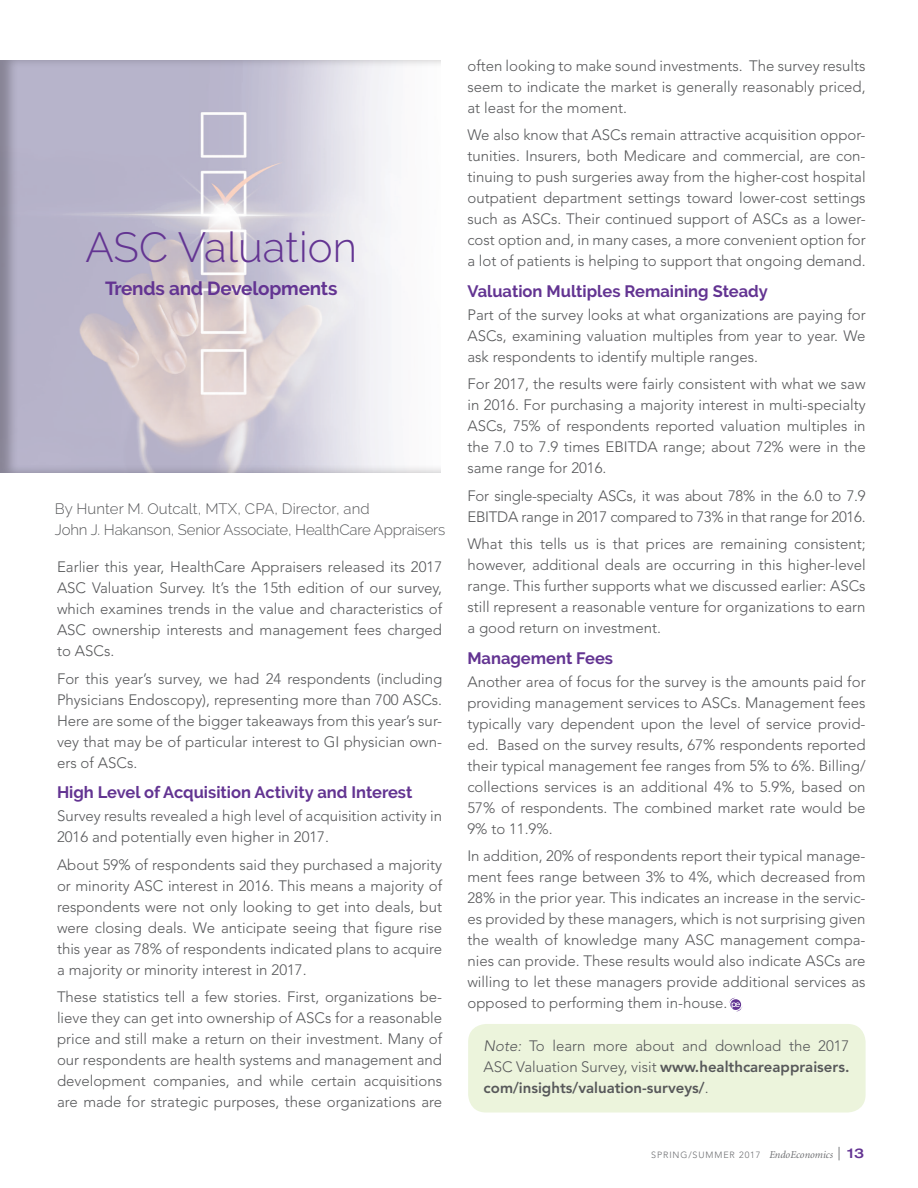
<style>
.page{position:relative;width:918px;height:1188px;background:#fff}
.page>*{position:absolute;margin:0;border:0;box-sizing:border-box;transform-origin:0 0}
.t1{font:300 42px "Raleway";letter-spacing:.005em;color:#633492}
.t2{font:700 18.9px "Raleway";letter-spacing:-.01em;color:#633492}
.t3{font:700 16.5px "Raleway";color:#633492}
.t4{font:300 15px/21px "Avenir";color:#57585a;text-align:justify}
.t5{font:300 15px/21px "Raleway";letter-spacing:-.01em;color:#57585a}
.t6{font:300 9px "Avenir";letter-spacing:.1em;color:#6c6d70}
.s1{font-style:italic}
.s2{font-weight:800}
.s3{font-family:"Minion";font-weight:400;font-style:italic;font-size:10.5px}
.s4{font-family:"Minion";font-weight:400;font-size:13.5px}
.s5{font-family:"Helvetica Neue";font-weight:500;font-stretch:expanded;font-size:13.5px;color:#633492}
</style>
<div class="page">
<div style="left:468px;top:1024px;width:398px;height:89px;background:#ecf4dc;border-radius:18px"></div>
<div style="left:0;top:57px;width:441px;height:417px;background:#231f20;opacity:.3"></div>
<svg style="left:729px;top:998px;width:13px;height:13px"></svg>
<p class="t1" style="left:85px;top:222px;width:273px">ASC Valuation</p>
<p class="t2" style="left:105px;top:277px;width:234px">Trends and Developments</p>
<p class="t5" style="left:55px;top:498px;width:392px">By Hunter M. Outcalt, MTX, CPA, Director, and<br>John J. Hakanson, Senior Associate, HealthCare Appraisers</p>
<p class="t4" style="left:57px;top:556px;width:387px">Earlier this year, HealthCare Appraisers released its 2017<br>ASC Valuation Survey. It’s the 15th edition of our survey, which examines trends in the value and characteristics of ASC ownership interests and management fees charged to ASCs.</p>
<p class="t4" style="left:57px;top:668px;width:387px">For this year’s survey, we had 24 respondents (including Physicians Endoscopy), representing more than 700 ASCs.<br>Here are some of the bigger takeaways from this year’s sur&shy;vey that may be of particular interest to GI physician own&shy;ers of ASCs.</p>
<p class="t3" style="left:57px;top:783px;width:357px">High Level of Acquisition Activity and Interest</p>
<p class="t4" style="left:57px;top:806px;width:387px">Survey results revealed a high level of acquisition activity in<br>2016 and potentially even higher in 2017.</p>
<p class="t4" style="left:57px;top:854px;width:387px">About 59% of respondents said they purchased a majority or minority ASC interest in 2016. This means a majority of respondents were not only looking to get into deals, but were closing deals. We anticipate seeing that figure rise this year as 78% of respondents indicated plans to acquire a majority or minority interest in 2017.</p>
<p class="t4" style="left:57px;top:986px;width:387px">These statistics tell a few stories. First, organizations be&shy;lieve they can get into ownership of ASCs for a reasonable price and still make a return on their investment. Many of our respondents are health systems and management and development companies, and while certain acquisitions are made for strategic purposes, these organizations are</p>
<p class="t4" style="left:467px;top:55px;width:400px">often looking to make sound investments. The survey results seem to indicate the market is generally reasonably priced, at least for the moment.</p>
<p class="t4" style="left:467px;top:125px;width:400px">We also know that ASCs remain attractive acquisition oppor&shy;tunities. Insurers, both Medicare and commercial, are con&shy;tinuing to push surgeries away from the higher-cost hospital outpatient department settings toward lower-cost settings such as ASCs. Their continued support of ASCs as a lower&shy;cost option and, in many cases, a more convenient option for a lot of patients is helping to support that ongoing demand.</p>
<p class="t3" style="left:467px;top:282px;width:302px">Valuation Multiples Remaining Steady</p>
<p class="t4" style="left:467px;top:304px;width:400px">Part of the survey looks at what organizations are paying for ASCs, examining valuation multiples from year to year. We ask respondents to identify multiple ranges.</p>
<p class="t4" style="left:467px;top:374px;width:400px">For 2017, the results were fairly consistent with what we saw in 2016. For purchasing a majority interest in multi-specialty ASCs, 75% of respondents reported valuation multiples in the 7.0 to 7.9 times EBITDA range; about 72% were in the same range for 2016.</p>
<p class="t4" style="left:467px;top:485px;width:400px">For single-specialty ASCs, it was about 78% in the 6.0 to 7.9<br>EBITDA range in 2017 compared to 73% in that range for 2016.</p>
<p class="t4" style="left:467px;top:534px;width:400px">What this tells us is that prices are remaining consistent; however, additional deals are occurring in this higher-level range. This further supports what we discussed earlier: ASCs still represent a reasonable venture for organizations to earn a good return on investment.</p>
<p class="t3" style="left:467px;top:649px;width:147px">Management Fees</p>
<p class="t4" style="left:467px;top:671px;width:400px">Another area of focus for the survey is the amounts paid for providing management services to ASCs. Management fees typically vary dependent upon the level of service provid&shy;ed. Based on the survey results, 67% respondents reported their typical management fee ranges from 5% to 6%. Billing/ collections services is an additional 4% to 5.9%, based on 57% of respondents. The combined market rate would be 9% to 11.9%.</p>
<p class="t4" style="left:467px;top:846px;width:400px">In addition, 20% of respondents report their typical manage&shy;ment fees range between 3% to 4%, which decreased from 28% in the prior year. This indicates an increase in the servic&shy;es provided by these managers, which is not surprising given the wealth of knowledge many ASC management compa&shy;nies can provide. These results would also indicate ASCs are willing to let these managers provide additional services as opposed to performing them in-house.</p>
<p class="t4" style="left:484px;top:1035px;width:367px"><span class="s1">Note:</span> To learn more about and download the 2017<br>ASC Valuation Survey, visit <span class="s2">www.healthcareappraisers. com/insights/valuation-surveys/</span>.</p>
<p class="t6" style="left:651px;top:1150px;width:214px">SPRING/SUMMER 2017 <span class="s3">EndoEconomics</span> <span class="s4">|</span> <span class="s5">13</span></p>
</div>
